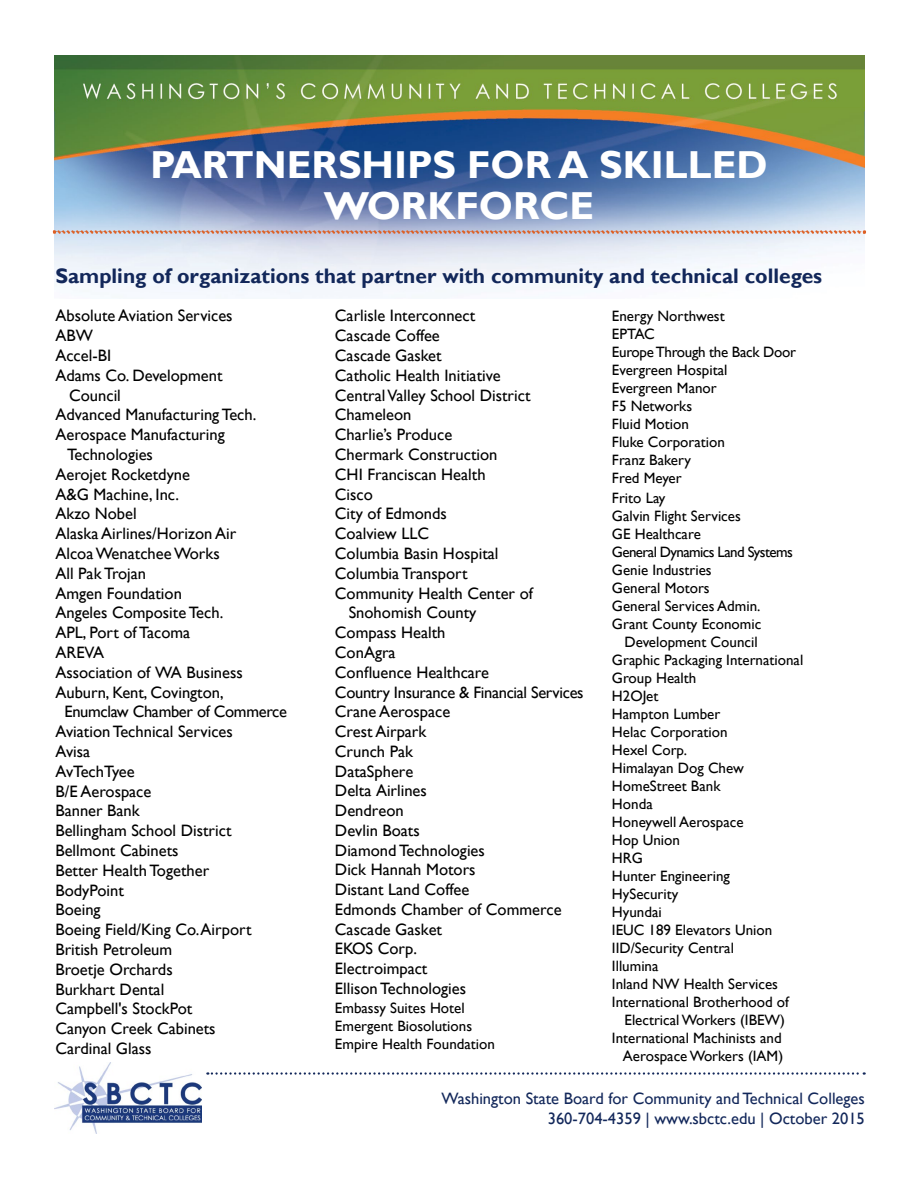
<style>
.page{position:relative;width:918px;height:1188px;background:#fff}
.page>*{position:absolute;margin:0;border:0;box-sizing:border-box;transform-origin:0 0}
.t1{font:700 39px/40.5px "Gill Sans";color:#fff;text-align:center}
.t2{font:700 21px "Gill Sans";color:#12275a}
.t3{font:16.5px "Gill Sans";color:#000}
.t4{font:16.5px/19.8px "Gill Sans";color:#12275a;text-align:right}
.t5{font:16.5px "Gill Sans";letter-spacing:-.02em;color:#000}
.t6{font:15px/18px "Gill Sans";color:#000}
.t7{font:15px "Gill Sans";letter-spacing:-.04em;color:#000}
</style>
<div class="page">
<img style="left:54px;top:1062px;width:147px;height:72px">
<img style="left:54px;top:56px;width:810px;height:242px">
<svg style="left:53px;top:230px;width:812px;height:4px;background:#d1a497"></svg>
<svg style="left:207px;top:1072px;width:658px;height:3px"></svg>
<h1 class="t1" style="left:150px;top:146px;width:619px">PARTNERSHIPS FOR A SKILLED<br>WORKFORCE</h1>
<p class="t2" style="left:55px;top:263px;width:768px">Sampling of organizations that partner with community and technical colleges</p>
<p class="t3" style="left:55px;top:306px;width:179px">Absolute Aviation Services</p>
<p class="t3" style="left:55px;top:326px;width:39px">ABW</p>
<p class="t3" style="left:55px;top:346px;width:57px">Accel-BI</p>
<p class="t3" style="left:55px;top:366px;width:169px">Adams Co. Development</p>
<p class="t3" style="left:69px;top:386px;width:53px">Council</p>
<p class="t3" style="left:55px;top:405px;width:202px">Advanced Manufacturing Tech.</p>
<p class="t3" style="left:55px;top:425px;width:171px">Aerospace Manufacturing</p>
<p class="t3" style="left:67px;top:445px;width:87px">Technologies</p>
<p class="t3" style="left:55px;top:465px;width:136px">Aerojet Rocketdyne</p>
<p class="t3" style="left:55px;top:485px;width:125px">A&amp;G Machine, Inc.</p>
<p class="t3" style="left:55px;top:504px;width:83px">Akzo Nobel</p>
<p class="t3" style="left:55px;top:524px;width:183px">Alaska Airlines/Horizon Air</p>
<p class="t3" style="left:55px;top:544px;width:166px">Alcoa Wenatchee Works</p>
<p class="t3" style="left:55px;top:564px;width:92px">All Pak Trojan</p>
<p class="t3" style="left:55px;top:584px;width:128px">Amgen Foundation</p>
<p class="t3" style="left:55px;top:603px;width:169px">Angeles Composite Tech.</p>
<p class="t3" style="left:55px;top:623px;width:136px">APL, Port of Tacoma</p>
<p class="t3" style="left:55px;top:643px;width:50px">AREVA</p>
<p class="t3" style="left:55px;top:663px;width:189px">Association of WA Business</p>
<p class="t3" style="left:55px;top:683px;width:170px">Auburn, Kent, Covington,</p>
<p class="t5" style="left:65px;top:702px;width:224px">Enumclaw Chamber of Commerce</p>
<p class="t3" style="left:55px;top:722px;width:179px">Aviation Technical Services</p>
<p class="t3" style="left:55px;top:742px;width:36px">Avisa</p>
<p class="t3" style="left:55px;top:762px;width:81px">AvTechTyee</p>
<p class="t3" style="left:55px;top:782px;width:98px">B/E Aerospace</p>
<p class="t3" style="left:55px;top:801px;width:86px">Banner Bank</p>
<p class="t3" style="left:55px;top:821px;width:178px">Bellingham School District</p>
<p class="t3" style="left:55px;top:841px;width:125px">Bellmont Cabinets</p>
<p class="t3" style="left:55px;top:861px;width:155px">Better Health Together</p>
<p class="t3" style="left:55px;top:881px;width:70px">BodyPoint</p>
<p class="t3" style="left:55px;top:900px;width:47px">Boeing</p>
<p class="t3" style="left:55px;top:920px;width:198px">Boeing Field/King Co. Airport</p>
<p class="t3" style="left:55px;top:940px;width:118px">British Petroleum</p>
<p class="t3" style="left:55px;top:960px;width:119px">Broetje Orchards</p>
<p class="t3" style="left:55px;top:980px;width:110px">Burkhart Dental</p>
<p class="t3" style="left:55px;top:999px;width:139px">Campbell's StockPot</p>
<p class="t3" style="left:55px;top:1019px;width:162px">Canyon Creek Cabinets</p>
<p class="t3" style="left:55px;top:1039px;width:98px">Cardinal Glass</p>
<p class="t3" style="left:335px;top:306px;width:142px">Carlisle Interconnect</p>
<p class="t3" style="left:335px;top:326px;width:106px">Cascade Coffee</p>
<p class="t3" style="left:335px;top:346px;width:108px">Cascade Gasket</p>
<p class="t3" style="left:335px;top:366px;width:167px">Catholic Health Initiative</p>
<p class="t3" style="left:335px;top:386px;width:197px">Central Valley School District</p>
<p class="t3" style="left:335px;top:405px;width:78px">Chameleon</p>
<p class="t3" style="left:335px;top:425px;width:119px">Charlie’s Produce</p>
<p class="t3" style="left:335px;top:445px;width:164px">Chermark Construction</p>
<p class="t3" style="left:335px;top:465px;width:152px">CHI Franciscan Health</p>
<p class="t3" style="left:335px;top:485px;width:39px">Cisco</p>
<p class="t3" style="left:335px;top:504px;width:113px">City of Edmonds</p>
<p class="t3" style="left:335px;top:524px;width:96px">Coalview LLC</p>
<p class="t3" style="left:335px;top:544px;width:165px">Columbia Basin Hospital</p>
<p class="t3" style="left:335px;top:564px;width:134px">Columbia Transport</p>
<p class="t3" style="left:335px;top:584px;width:199px">Community Health Center of</p>
<p class="t3" style="left:349px;top:603px;width:129px">Snohomish County</p>
<p class="t3" style="left:335px;top:623px;width:112px">Compass Health</p>
<p class="t3" style="left:335px;top:643px;width:62px">ConAgra</p>
<p class="t3" style="left:335px;top:663px;width:156px">Confluence Healthcare</p>
<p class="t5" style="left:335px;top:682px;width:250px">Country Insurance &amp; Financial Services</p>
<p class="t3" style="left:335px;top:702px;width:117px">Crane Aerospace</p>
<p class="t3" style="left:335px;top:722px;width:93px">Crest Airpark</p>
<p class="t3" style="left:335px;top:742px;width:80px">Crunch Pak</p>
<p class="t3" style="left:335px;top:761px;width:80px">DataSphere</p>
<p class="t3" style="left:335px;top:781px;width:93px">Delta Airlines</p>
<p class="t3" style="left:335px;top:801px;width:70px">Dendreon</p>
<p class="t3" style="left:335px;top:821px;width:86px">Devlin Boats</p>
<p class="t3" style="left:335px;top:841px;width:151px">Diamond Technologies</p>
<p class="t3" style="left:335px;top:860px;width:142px">Dick Hannah Motors</p>
<p class="t3" style="left:335px;top:880px;width:136px">Distant Land Coffee</p>
<p class="t3" style="left:335px;top:900px;width:228px">Edmonds Chamber of Commerce</p>
<p class="t3" style="left:335px;top:920px;width:109px">Cascade Gasket</p>
<p class="t3" style="left:335px;top:939px;width:83px">EKOS Corp.</p>
<p class="t3" style="left:335px;top:959px;width:94px">Electroimpact</p>
<p class="t3" style="left:335px;top:979px;width:133px">Ellison Technologies</p>
<p class="t6" style="left:335px;top:999px;width:162px">Embassy Suites Hotel<br>Emergent Biosolutions<br>Empire Health Foundation</p>
<p class="t6" style="left:612px;top:308px;width:186px">Energy Northwest<br>EPTAC<br>Europe Through the Back Door<br>Evergreen Hospital<br>Evergreen Manor<br>F5 Networks<br>Fluid Motion<br>Fluke Corporation<br>Franz Bakery<br>Fred Meyer</p>
<p class="t6" style="left:612px;top:489px;width:55px">Frito Lay</p>
<p class="t6" style="left:612px;top:507px;width:130px">Galvin Flight Services</p>
<p class="t6" style="left:612px;top:525px;width:90px">GE Healthcare</p>
<p class="t7" style="left:612px;top:543px;width:182px">General Dynamics Land Systems</p>
<p class="t6" style="left:612px;top:561px;width:101px">Genie Industries</p>
<p class="t6" style="left:612px;top:579px;width:99px">General Motors</p>
<p class="t6" style="left:612px;top:597px;width:150px">General Services Admin.</p>
<p class="t6" style="left:612px;top:615px;width:151px">Grant County Economic</p>
<p class="t6" style="left:625px;top:633px;width:135px">Development Council</p>
<p class="t6" style="left:612px;top:651px;width:193px">Graphic Packaging International</p>
<p class="t6" style="left:612px;top:669px;width:86px">Group Health</p>
<p class="t6" style="left:612px;top:687px;width:48px">H2OJet</p>
<p class="t6" style="left:612px;top:705px;width:110px">Hampton Lumber</p>
<p class="t6" style="left:612px;top:723px;width:117px">Helac Corporation</p>
<p class="t6" style="left:612px;top:741px;width:76px">Hexel Corp.</p>
<p class="t6" style="left:612px;top:759px;width:133px">Himalayan Dog Chew</p>
<p class="t6" style="left:612px;top:777px;width:110px">HomeStreet Bank</p>
<p class="t6" style="left:612px;top:795px;width:42px">Honda</p>
<p class="t6" style="left:612px;top:813px;width:133px">Honeywell Aerospace</p>
<p class="t6" style="left:612px;top:831px;width:70px">Hop Union</p>
<p class="t6" style="left:612px;top:849px;width:33px">HRG</p>
<p class="t6" style="left:612px;top:867px;width:119px">Hunter Engineering</p>
<p class="t6" style="left:612px;top:885px;width:68px">HySecurity</p>
<p class="t6" style="left:612px;top:903px;width:51px">Hyundai</p>
<p class="t6" style="left:612px;top:921px;width:162px">IEUC 189 Elevators Union</p>
<p class="t6" style="left:612px;top:939px;width:123px">IID/Security Central</p>
<p class="t6" style="left:612px;top:957px;width:48px">Illumina</p>
<p class="t6" style="left:612px;top:975px;width:168px">Inland NW Health Services</p>
<p class="t6" style="left:612px;top:993px;width:179px">International Brotherhood of</p>
<p class="t6" style="left:625px;top:1011px;width:162px">Electrical Workers (IBEW)</p>
<p class="t6" style="left:612px;top:1029px;width:171px">International Machinists and</p>
<p class="t6" style="left:623px;top:1047px;width:162px">Aerospace Workers (IAM)</p>
<p class="t4" style="left:442px;top:1089px;width:425px">Washington State Board for Community and Technical Colleges<br>360-704-4359 | www.sbctc.edu | October 2015</p>
</div>
